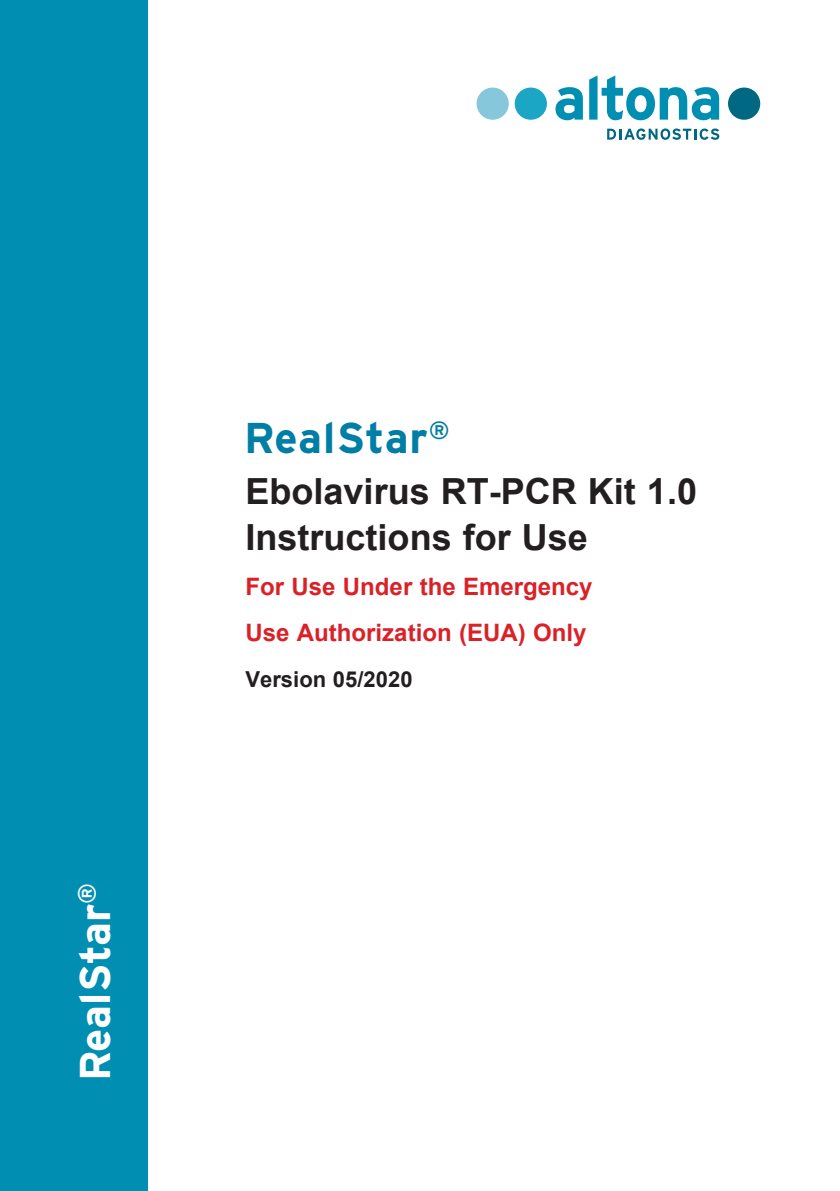
<style>
.page{position:relative;width:840px;height:1191px;background:#fff}
.page>*{position:absolute;margin:0;border:0;box-sizing:border-box;transform-origin:0 0}
.t1{font:700 43px "Interstate";letter-spacing:-.005em;color:#fff}
.t2{font:700 43px "Interstate";letter-spacing:.015em;color:#007ea5}
.t3{font:700 36px "Arial";color:#231f20}
.t4{font:700 24px "Arial";color:#da2128}
.t5{font:700 22px "Arial";color:#231f20}
</style>
<div class="page">
<div style="left:0;top:0;width:147px;height:1191px;background:#008fb3"></div>
<svg style="left:555px;top:87px;width:27px;height:33px"></svg>
<svg style="left:589px;top:75px;width:129px;height:45px"></svg>
<div style="left:476px;top:88px;width:32px;height:32px;background:#87c7dc;border-radius:50%"></div>
<div style="left:514px;top:88px;width:32px;height:32px;background:#1aa6c4;border-radius:50%"></div>
<div style="left:727px;top:88px;width:32px;height:32px;background:#006883;border-radius:50%"></div>
<svg style="left:607px;top:128px;width:112px;height:12px"></svg>
<p class="t1" style="left:69px;top:916px;width:42px;rotate:-90deg">r<sup>®</sup></p>
<p class="t1" style="left:69px;top:1081px;width:200px;rotate:-90deg">RealStar<sup>®</sup></p>
<p class="t2" style="left:244px;top:412px;width:207px">RealStar<sup>®</sup></p>
<p class="t3" style="left:245px;top:466px;width:453px">Ebolavirus RT-PCR Kit 1.0</p>
<p class="t3" style="left:245px;top:512px;width:344px">Instructions for Use</p>
<p class="t4" style="left:245px;top:570px;width:348px">For Use Under the Emergency</p>
<p class="t4" style="left:245px;top:616px;width:342px">Use Authorization (EUA) Only</p>
<p class="t5" style="left:245px;top:663px;width:168px">Version 05/2020</p>
</div>
